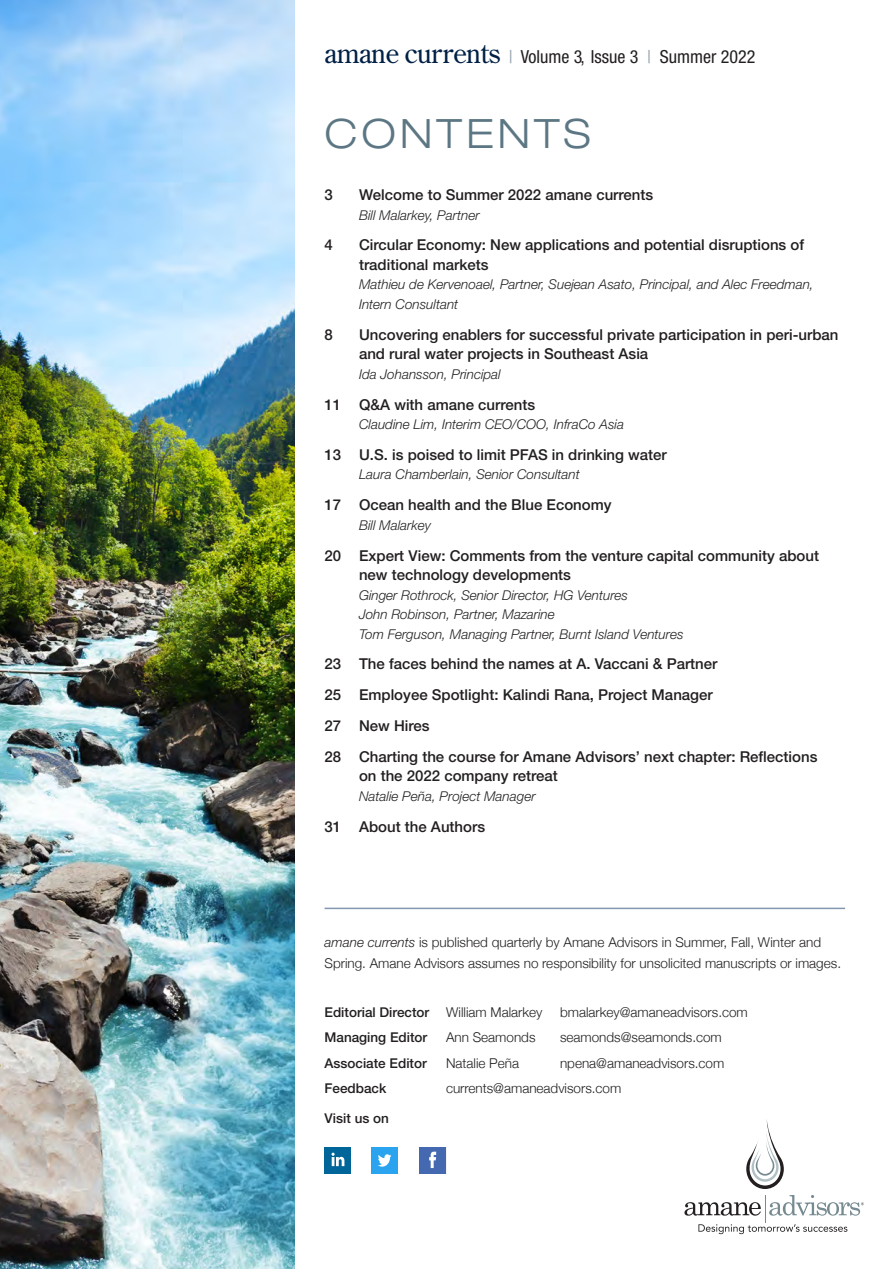
<style>
.page{position:relative;width:891px;height:1269px;background:#fff}
.page>*{position:absolute;margin:0;border:0;box-sizing:border-box;transform-origin:0 0}
.Heads{font:300 expanded 40.5px "Helvetica Neue";letter-spacing:.1em;color:#5c7783}
.t1{font:condensed 18px "Helvetica Neue";color:#231f20}
.t2{font:500 15px/19.5px "Helvetica Neue";color:#231f20}
.toc_author{font:italic 300 13.5px/19.5px "Helvetica Neue";color:#231f20}
.t3{font:300 13.5px/21px "Helvetica Neue";color:#231f20}
.t4{font:500 13.5px "Helvetica Neue";color:#231f20}
.s1{font-family:"Century Old Style";font-stretch:normal;font-size:27px;color:#002045}
.s2{color:#97a4af}
.s3{font-style:italic}
.s4{font-weight:300}
</style>
<div class="page">
<img style="left:0;top:0;width:295px;height:1269px">
<hr style="left:325px;top:908px;width:520px;height:1px;background:#8497b0">
<svg style="left:746px;top:1120px;width:38px;height:69px"></svg>
<svg style="left:684px;top:1195px;width:180px;height:39px"></svg>
<div style="left:372px;top:1148px;width:26px;height:26px;background:#2aa4ef"></div>
<svg style="left:378px;top:1154px;width:13px;height:13px"></svg>
<div style="left:325px;top:1148px;width:26px;height:26px;background:#069"></div>
<svg style="left:332px;top:1153px;width:12px;height:13px"></svg>
<div style="left:420px;top:1148px;width:26px;height:26px;background:#4469b0"></div>
<svg style="left:429px;top:1152px;width:7px;height:16px"></svg>
<p class="t1" style="left:325px;top:46px;width:432px"><span class="s1">amane currents</span> <span class="s2">|</span> Volume 3, Issue 3 <span class="s2">|</span> Summer 2022</p>
<p class="Heads" style="left:325px;top:110px;width:268px">CONTENTS</p>
<p class="t2" style="left:325px;top:185px;width:10px">3</p>
<p class="t2" style="left:359px;top:185px;width:296px">Welcome to Summer 2022 amane currents</p>
<p class="toc_author" style="left:359px;top:205px;width:122px">Bill Malarkey, Partner</p>
<p class="t2" style="left:325px;top:235px;width:10px">4</p>
<p class="t2" style="left:359px;top:235px;width:447px">Circular Economy: New applications and potential disruptions of traditional markets</p>
<p class="toc_author" style="left:359px;top:275px;width:456px">Mathieu de Kervenoael, Partner, Suejean Asato, Principal, and Alec Freedman,<br>Intern Consultant</p>
<p class="t2" style="left:325px;top:325px;width:10px">8</p>
<p class="t2" style="left:359px;top:325px;width:481px">Uncovering enablers for successful private participation in peri-urban and rural water projects in Southeast Asia</p>
<p class="toc_author" style="left:359px;top:364px;width:143px">Ida Johansson, Principal</p>
<p class="t2" style="left:325px;top:394px;width:212px">11 Q&amp;A with amane currents</p>
<p class="toc_author" style="left:359px;top:414px;width:267px">Claudine Lim, Interim CEO/COO, InfraCo Asia</p>
<p class="t2" style="left:325px;top:445px;width:344px">13 U.S. is poised to limit PFAS in drinking water</p>
<p class="toc_author" style="left:359px;top:465px;width:222px">Laura Chamberlain, Senior Consultant</p>
<p class="t2" style="left:325px;top:495px;width:289px">17 Ocean health and the Blue Economy</p>
<p class="toc_author" style="left:359px;top:515px;width:74px">Bill Malarkey</p>
<p class="t2" style="left:359px;top:545px;width:461px;text-indent:-34px">20 Expert View: Comments from the venture capital community about new technology developments</p>
<p class="toc_author" style="left:359px;top:585px;width:271px">Ginger Rothrock, Senior Director, HG Ventures</p>
<p class="toc_author" style="left:359px;top:604px;width:197px">John Robinson, Partner, Mazarine</p>
<p class="toc_author" style="left:359px;top:624px;width:326px">Tom Ferguson, Managing Partner, Burnt Island Ventures</p>
<p class="t2" style="left:325px;top:654px;width:394px">23 The faces behind the names at A. Vaccani &amp; Partner</p>
<p class="t2" style="left:325px;top:685px;width:390px">25 Employee Spotlight: Kalindi Rana, Project Manager</p>
<p class="t2" style="left:325px;top:716px;width:107px">27 New Hires</p>
<p class="t2" style="left:359px;top:747px;width:460px;text-indent:-34px">28 Charting the course for Amane Advisors’ next chapter: Reflections on the 2022 company retreat</p>
<p class="toc_author" style="left:359px;top:786px;width:178px">Natalie Peña, Project Manager</p>
<p class="t2" style="left:325px;top:817px;width:162px">31 About the Authors</p>
<p class="t3" style="left:325px;top:930px;width:518px"><span class="s3">amane currents</span> is published quarterly by Amane Advisors in Summer, Fall, Winter and<br>Spring. Amane Advisors assumes no responsibility for unsolicited manuscripts or images.</p>
<p class="t4" style="left:325px;top:1004px;width:219px">Editorial Director <span class="s4">William Malarkey</span></p>
<p class="t3" style="left:560px;top:1000px;width:189px">bmalarkey@amaneadvisors.com</p>
<p class="t4" style="left:325px;top:1029px;width:104px">Managing Editor</p>
<p class="t3" style="left:446px;top:1026px;width:91px">Ann Seamonds</p>
<p class="t3" style="left:560px;top:1026px;width:163px">seamonds@seamonds.com</p>
<p class="t4" style="left:325px;top:1055px;width:104px">Associate Editor</p>
<p class="t3" style="left:446px;top:1051px;width:75px">Natalie Peña</p>
<p class="t3" style="left:560px;top:1051px;width:166px">npena@amaneadvisors.com</p>
<p class="t4" style="left:325px;top:1080px;width:63px">Feedback</p>
<p class="t3" style="left:446px;top:1077px;width:177px">currents@amaneadvisors.com</p>
<p class="t4" style="left:325px;top:1110px;width:66px">Visit us on</p>
</div>
